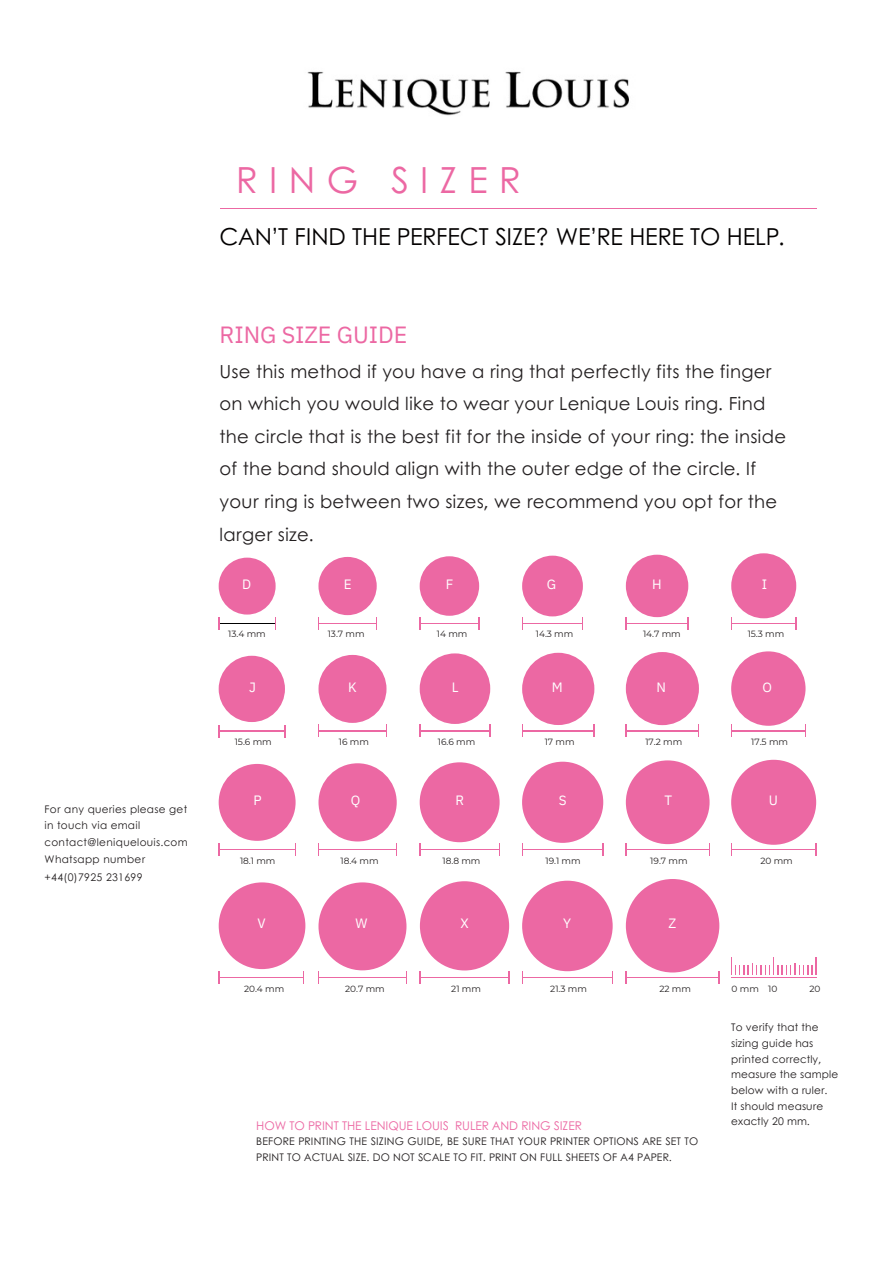
<style>
.page{position:relative;width:893px;height:1264px;background:#fff}
.page>*{position:absolute;margin:0;border:0;box-sizing:border-box;transform-origin:0 0}
.t1{font:36px "Century Gothic";letter-spacing:.315em;color:#ec68a3}
.t2{font:23.4px "Century Gothic";letter-spacing:-.005em;color:#030000}
.t3{font:23.4px "IBM Plex Sans";letter-spacing:-.005em;color:#ec68a3}
.t4{font:18px/32.5px "Century Gothic";letter-spacing:.015em;color:#231f20}
.t5{font:13.5px "IBM Plex Sans";color:#fff}
.t6{font:12px "Century Gothic";letter-spacing:-.005em;color:#ec68a3}
.t7{font:10.5px/15.8px "Century Gothic";letter-spacing:.015em;color:#231f20}
.t8{font:9px "Montserrat";color:#231f20}
</style>
<div class="page">
<hr style="left:219px;top:623px;width:56px;height:1px;background:#000">
<svg style="left:219px;top:617px;width:1px;height:12px"></svg>
<svg style="left:275px;top:617px;width:1px;height:12px"></svg>
<div style="left:219px;top:557px;width:56px;height:57px;background:#ec68a3;border-radius:50%"></div>
<hr style="left:219px;top:730px;width:66px;height:1px;background:#ec68a3">
<div style="left:219px;top:655px;width:66px;height:67px;background:#ec68a3;border-radius:50%"></div>
<hr style="left:219px;top:849px;width:76px;height:1px;background:#ec68a3">
<svg style="left:295px;top:843px;width:1px;height:12px"></svg>
<div style="left:219px;top:764px;width:76px;height:76px;background:#ec68a3;border-radius:50%"></div>
<hr style="left:318px;top:623px;width:58px;height:1px;background:#ec68a3">
<svg style="left:376px;top:617px;width:1px;height:12px"></svg>
<div style="left:318px;top:557px;width:58px;height:58px;background:#ec68a3;border-radius:50%"></div>
<hr style="left:318px;top:730px;width:68px;height:1px;background:#ec68a3">
<svg style="left:386px;top:725px;width:1px;height:12px"></svg>
<div style="left:318px;top:655px;width:68px;height:68px;background:#ec68a3;border-radius:50%"></div>
<hr style="left:318px;top:849px;width:78px;height:1px;background:#ec68a3">
<svg style="left:396px;top:843px;width:1px;height:12px"></svg>
<div style="left:318px;top:763px;width:78px;height:78px;background:#ec68a3;border-radius:50%"></div>
<hr style="left:419px;top:623px;width:60px;height:1px;background:#ec68a3">
<div style="left:419px;top:556px;width:60px;height:59px;background:#ec68a3;border-radius:50%"></div>
<hr style="left:419px;top:730px;width:71px;height:1px;background:#ec68a3">
<svg style="left:490px;top:725px;width:1px;height:12px"></svg>
<div style="left:419px;top:653px;width:71px;height:71px;background:#ec68a3;border-radius:50%"></div>
<hr style="left:419px;top:849px;width:80px;height:1px;background:#ec68a3">
<svg style="left:499px;top:843px;width:1px;height:12px"></svg>
<div style="left:419px;top:762px;width:80px;height:80px;background:#ec68a3;border-radius:50%"></div>
<hr style="left:522px;top:623px;width:61px;height:1px;background:#ec68a3">
<div style="left:522px;top:555px;width:61px;height:61px;background:#ec68a3;border-radius:50%"></div>
<hr style="left:522px;top:730px;width:72px;height:1px;background:#ec68a3">
<svg style="left:594px;top:725px;width:1px;height:12px"></svg>
<div style="left:522px;top:652px;width:72px;height:73px;background:#ec68a3;border-radius:50%"></div>
<hr style="left:522px;top:849px;width:81px;height:1px;background:#ec68a3">
<div style="left:522px;top:761px;width:81px;height:81px;background:#ec68a3;border-radius:50%"></div>
<hr style="left:625px;top:623px;width:63px;height:1px;background:#ec68a3">
<div style="left:625px;top:554px;width:63px;height:63px;background:#ec68a3;border-radius:50%"></div>
<hr style="left:625px;top:730px;width:74px;height:1px;background:#ec68a3">
<div style="left:625px;top:652px;width:74px;height:73px;background:#ec68a3;border-radius:50%"></div>
<hr style="left:625px;top:849px;width:84px;height:1px;background:#ec68a3">
<svg style="left:709px;top:843px;width:1px;height:12px"></svg>
<div style="left:625px;top:760px;width:84px;height:84px;background:#ec68a3;border-radius:50%"></div>
<hr style="left:731px;top:623px;width:65px;height:1px;background:#ec68a3">
<div style="left:731px;top:553px;width:65px;height:65px;background:#ec68a3;border-radius:50%"></div>
<hr style="left:219px;top:208px;width:597px;height:1px;background:#ec68a3">
<hr style="left:731px;top:730px;width:74px;height:1px;background:#ec68a3">
<svg style="left:805px;top:725px;width:1px;height:12px"></svg>
<div style="left:731px;top:651px;width:74px;height:74px;background:#ec68a3;border-radius:50%"></div>
<hr style="left:731px;top:849px;width:84px;height:1px;background:#ec68a3">
<svg style="left:815px;top:843px;width:1px;height:12px"></svg>
<div style="left:731px;top:759px;width:85px;height:85px;background:#ec68a3;border-radius:50%"></div>
<hr style="left:731px;top:977px;width:85px;height:1px;background:#ec68a3">
<svg style="left:731px;top:957px;width:85px;height:17px"></svg>
<hr style="left:219px;top:977px;width:84px;height:1px;background:#ec68a3">
<hr style="left:318px;top:977px;width:88px;height:1px;background:#ec68a3">
<hr style="left:420px;top:977px;width:89px;height:1px;background:#ec68a3">
<hr style="left:522px;top:977px;width:90px;height:1px;background:#ec68a3">
<hr style="left:625px;top:977px;width:93px;height:1px;background:#ec68a3">
<svg style="left:303px;top:971px;width:1px;height:12px"></svg>
<svg style="left:406px;top:971px;width:1px;height:12px"></svg>
<svg style="left:509px;top:971px;width:1px;height:12px"></svg>
<svg style="left:612px;top:971px;width:1px;height:12px"></svg>
<svg style="left:718px;top:971px;width:1px;height:12px"></svg>
<div style="left:219px;top:882px;width:86px;height:87px;background:#ec68a3;border-radius:50%"></div>
<div style="left:318px;top:882px;width:88px;height:88px;background:#ec68a3;border-radius:50%"></div>
<div style="left:420px;top:881px;width:89px;height:89px;background:#ec68a3;border-radius:50%"></div>
<div style="left:522px;top:880px;width:90px;height:91px;background:#ec68a3;border-radius:50%"></div>
<div style="left:625px;top:879px;width:94px;height:93px;background:#ec68a3;border-radius:50%"></div>
<img style="left:307px;top:71px;width:322px;height:45px">
<p class="t7" style="left:45px;top:801px;width:144px">For any queries please get in touch via email</p>
<p class="t7" style="left:45px;top:832px;width:144px;line-height:17.5px">contact@leniquelouis.com<br>Whatsapp number</p>
<p class="t7" style="left:45px;top:868px;width:99px">+44(0)7925 231699</p>
<p class="t1" style="left:236px;top:153px;width:286px">RING SIZER</p>
<p class="t2" style="left:219px;top:219px;width:566px">CAN’T FIND THE PERFECT SIZE? WE’RE HERE TO HELP.</p>
<p class="t3" style="left:219px;top:319px;width:189px">RING SIZE GUIDE</p>
<p class="t4" style="left:219px;top:354px;width:568px">Use this method if you have a ring that perfectly fits the finger on which you would like to wear your Lenique Louis ring. Find the circle that is the best fit for the inside of your ring: the inside of the band should align with the outer edge of the circle. If your ring is between two sizes, we recommend you opt for the larger size.</p>
<p class="t5" style="left:242px;top:574px;width:11px">D</p>
<p class="t5" style="left:344px;top:574px;width:9px">E</p>
<p class="t5" style="left:446px;top:574px;width:9px">F</p>
<p class="t5" style="left:546px;top:574px;width:11px">G</p>
<p class="t5" style="left:652px;top:574px;width:11px">H</p>
<p class="t5" style="left:761px;top:574px;width:7px">I</p>
<p class="t8" style="left:228px;top:628px;width:39px">13.4 mm</p>
<p class="t8" style="left:328px;top:628px;width:38px">13.7 mm</p>
<p class="t8" style="left:437px;top:628px;width:32px">14 mm</p>
<p class="t8" style="left:536px;top:628px;width:39px">14.3 mm</p>
<p class="t8" style="left:643px;top:628px;width:39px">14.7 mm</p>
<p class="t8" style="left:747px;top:628px;width:38px">15.3 mm</p>
<p class="t5" style="left:249px;top:678px;width:8px">J</p>
<p class="t5" style="left:348px;top:678px;width:10px">K</p>
<p class="t5" style="left:452px;top:678px;width:8px">L</p>
<p class="t5" style="left:551px;top:678px;width:12px">M</p>
<p class="t5" style="left:656px;top:678px;width:11px">N</p>
<p class="t5" style="left:762px;top:678px;width:11px">O</p>
<p class="t8" style="left:235px;top:736px;width:39px">15.6 mm</p>
<p class="t8" style="left:339px;top:736px;width:32px">16 mm</p>
<p class="t8" style="left:438px;top:736px;width:39px">16.6 mm</p>
<p class="t8" style="left:544px;top:736px;width:31px">17 mm</p>
<p class="t8" style="left:645px;top:736px;width:38px">17.2 mm</p>
<p class="t8" style="left:751px;top:736px;width:38px">17.5 mm</p>
<p class="t5" style="left:253px;top:790px;width:10px">P</p>
<p class="t5" style="left:351px;top:790px;width:11px">Q</p>
<p class="t5" style="left:455px;top:790px;width:10px">R</p>
<p class="t5" style="left:558px;top:790px;width:9px">S</p>
<p class="t5" style="left:664px;top:790px;width:9px">T</p>
<p class="t5" style="left:768px;top:790px;width:11px">U</p>
<p class="t8" style="left:240px;top:855px;width:37px">18.1 mm</p>
<p class="t8" style="left:340px;top:855px;width:40px">18.4 mm</p>
<p class="t8" style="left:442px;top:855px;width:39px">18.8 mm</p>
<p class="t8" style="left:545px;top:855px;width:37px">19.1 mm</p>
<p class="t8" style="left:650px;top:855px;width:39px">19.7 mm</p>
<p class="t8" style="left:760px;top:855px;width:34px">20 mm</p>
<p class="t5" style="left:257px;top:914px;width:10px">V</p>
<p class="t5" style="left:355px;top:914px;width:14px">W</p>
<p class="t5" style="left:460px;top:914px;width:10px">X</p>
<p class="t5" style="left:563px;top:914px;width:9px">Y</p>
<p class="t5" style="left:668px;top:914px;width:9px">Z</p>
<p class="t8" style="left:244px;top:983px;width:42px">20.4 mm</p>
<p class="t8" style="left:345px;top:983px;width:41px">20.7 mm</p>
<p class="t8" style="left:451px;top:983px;width:31px">21 mm</p>
<p class="t8" style="left:550px;top:983px;width:38px">21.3 mm</p>
<p class="t8" style="left:659px;top:983px;width:33px">22 mm</p>
<p class="t8" style="left:731px;top:983px;width:29px">0 mm</p>
<p class="t8" style="left:768px;top:983px;width:11px">10</p>
<p class="t8" style="left:809px;top:983px;width:13px">20</p>
<p class="t6" style="left:256px;top:1116px;width:327px">HOW TO PRINT THE LENIQUE LOUIS RULER AND RING SIZER</p>
<p class="t7" style="left:256px;top:1133px;width:443px">BEFORE PRINTING THE SIZING GUIDE, BE SURE THAT YOUR PRINTER OPTIONS ARE SET TO<br>PRINT TO ACTUAL SIZE. DO NOT SCALE TO FIT. PRINT ON FULL SHEETS OF A4 PAPER.</p>
<p class="t7" style="left:731px;top:1018px;width:108px">To verify that the sizing guide has printed correctly, measure the sample below with a ruler.</p>
<p class="t7" style="left:731px;top:1097px;width:93px">It should measure exactly 20 mm.</p>
</div>
